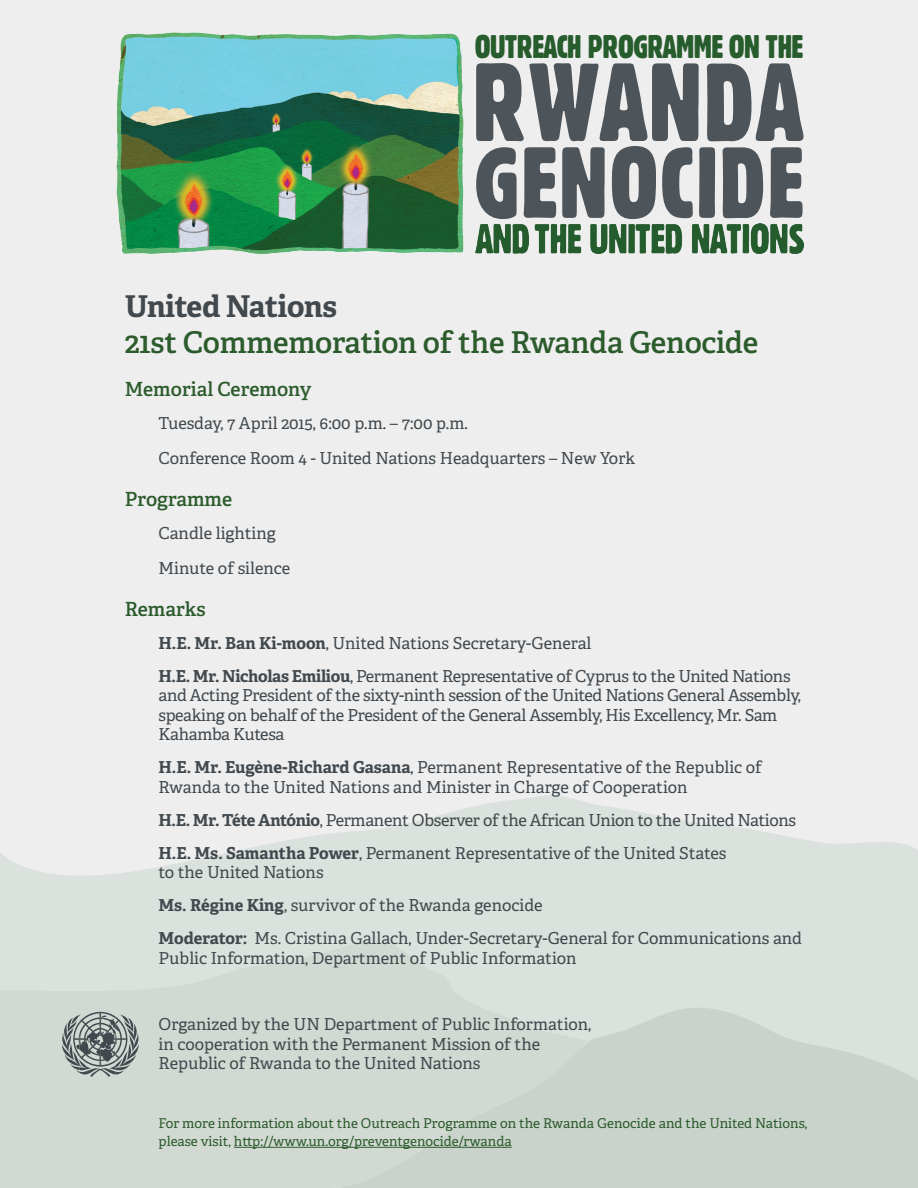
<style>
.page{position:relative;width:918px;height:1188px;background:#eeeeef}
.page>*{position:absolute;margin:0;border:0;box-sizing:border-box;transform-origin:0 0}
.t1{font:31.95px "Gothic 821 Condensed BT";letter-spacing:-.02em;color:#275c2d}
.t2{font:600 30px "Adelle";letter-spacing:-.01em;color:#2c5b2c}
.t3{font:700 30px "Adelle";letter-spacing:-.015em;color:#41494e}
.t4{font:600 19.5px "Adelle";color:#2c5b2c}
.t5{font:16.5px/19.5px "Adelle";letter-spacing:-.005em;color:#41494e}
.t6{font:13.5px/18px "Adelle";color:#2c5b2c}
.s1{font-weight:700}
</style>
<div class="page">
<img style="left:562px;top:224px;width:241px;height:30px">
<img style="left:116px;top:32px;width:446px;height:222px">
<svg style="left:476px;top:63px;width:328px;height:156px"></svg>
<svg style="left:0;top:796px;width:918px;height:212px;fill:#dbe1dc"></svg>
<svg style="left:0;top:941px;width:589px;height:247px;background:#d4dad5"></svg>
<svg style="left:334px;top:1008px;width:584px;height:180px;background:#cdd5ce"></svg>
<svg style="left:62px;top:1012px;width:77px;height:65px;background:#969d9c"></svg>
<hr style="left:234px;top:1147px;width:278px;height:1px;background:#2c5b2c">
<p class="t1" style="left:475px;top:27px;width:330px">OUTREACH PROGRAMME ON THE</p>
<p class="t3" style="left:125px;top:287px;width:214px">United Nations</p>
<p class="t2" style="left:125px;top:324px;width:635px">21st Commemoration of the Rwanda Genocide</p>
<p class="t4" style="left:125px;top:377px;width:188px">Memorial Ceremony</p>
<p class="t5" style="left:158px;top:414px;width:311px">Tuesday, 7 April 2015, 6:00 p.m. – 7:00 p.m.</p>
<p class="t5" style="left:158px;top:449px;width:478px">Conference Room 4 - United Nations Headquarters – New York</p>
<p class="t4" style="left:125px;top:487px;width:109px">Programme</p>
<p class="t5" style="left:158px;top:524px;width:119px">Candle lighting</p>
<p class="t5" style="left:158px;top:559px;width:133px">Minute of silence</p>
<p class="t4" style="left:125px;top:596px;width:82px">Remarks</p>
<p class="t5" style="left:158px;top:633px;width:435px"><span class="s1">H.E. Mr. Ban Ki-moon</span>, United Nations Secretary-General</p>
<p class="t5" style="left:158px;top:666px;width:644px"><span class="s1">H.E. Mr. Nicholas Emiliou</span>, Permanent Representative of Cyprus to the United Nations and Acting President of the sixty-ninth session of the United Nations General Assembly, speaking on behalf of the President of the General Assembly, His Excellency, Mr. Sam Kahamba Kutesa</p>
<p class="t5" style="left:158px;top:758px;width:605px"><span class="s1">H.E. Mr. Eugène-Richard Gasana</span>, Permanent Representative of the Republic of<br>Rwanda to the United Nations and Minister in Charge of Cooperation</p>
<p class="t5" style="left:158px;top:810px;width:639px"><span class="s1">H.E. Mr. Téte António</span>, Permanent Observer of the African Union to the United Nations</p>
<p class="t5" style="left:158px;top:843px;width:570px"><span class="s1">H.E. Ms. Samantha Power</span>, Permanent Representative of the United States to the United Nations</p>
<p class="t5" style="left:158px;top:896px;width:386px"><span class="s1">Ms. Régine King</span>, survivor of the Rwanda genocide</p>
<p class="t5" style="left:158px;top:929px;width:645px"><span class="s1">Moderator:</span> Ms. Cristina Gallach, Under-Secretary-General for Communications and<br>Public Information, Department of Public Information</p>
<p class="t5" style="left:159px;top:1015px;width:434px">Organized by the UN Department of Public Information, in cooperation with the Permanent Mission of the<br>Republic of Rwanda to the United Nations</p>
<p class="t6" style="left:159px;top:1114px;width:650px">For more information about the Outreach Programme on the Rwanda Genocide and the United Nations, please visit, http://www.un.org/preventgenocide/rwanda</p>
</div>
